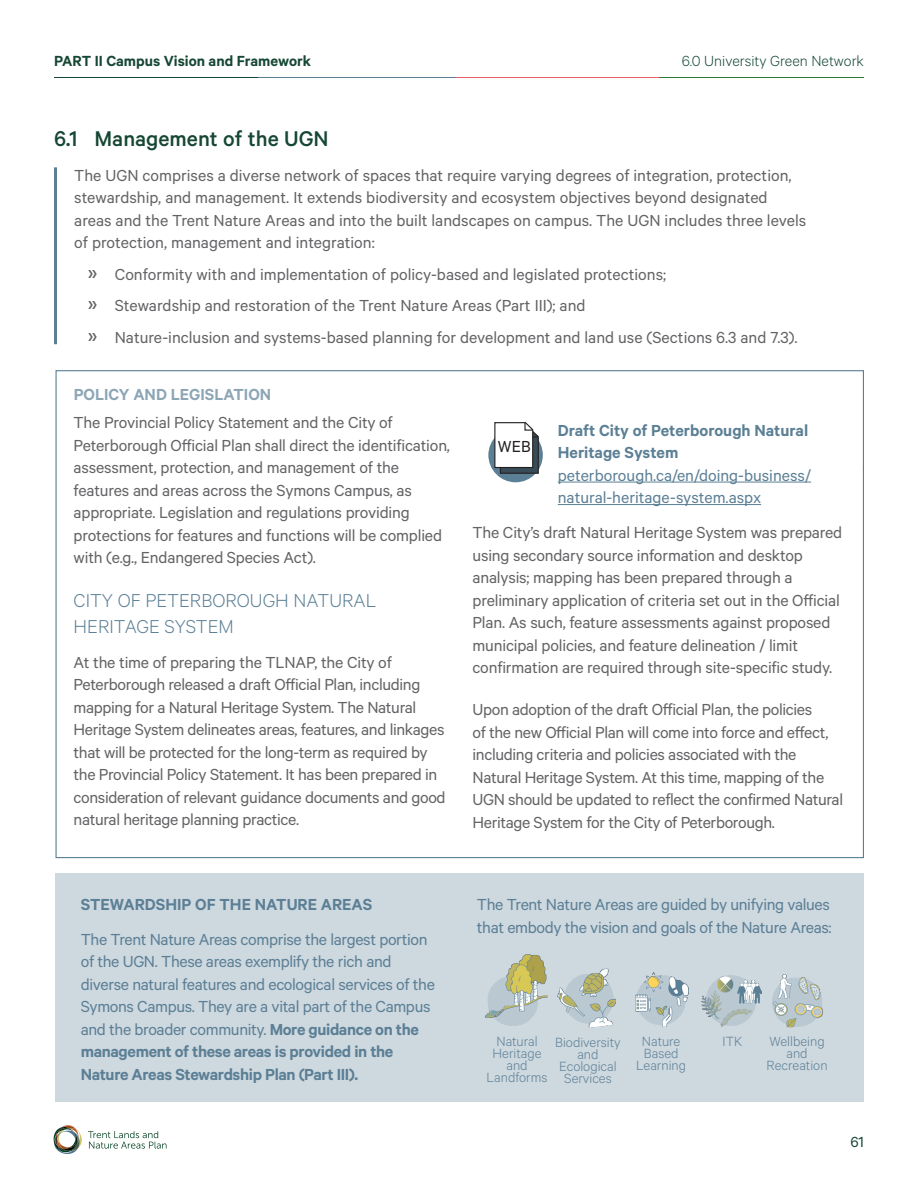
<style>
.page{position:relative;width:918px;height:1188px;background:#fff}
.page>*{position:absolute;margin:0;border:0;box-sizing:border-box;transform-origin:0 0}
.Subheader_-_14_17{font:500 24px "Calibre";color:#154734}
.Subheader_-_14_17-2{font:300 21px/25.5px "Calibre";color:#5b7f95}
.Body_-_12_15{font:18px/22.5px "Calibre";letter-spacing:-.01em;color:#636366}
.Body_-_12_15-2{font:18px/22.5px "Calibre";letter-spacing:-.02em;color:#5b7f95}
.Subheader_2_-_12_14{font:18px/22.5px "Calibre";color:#5b7f95}
.Body_-_12_15-3{font:600 18px "Calibre";color:#5b7f95}
.Body_-_12_15-4{font:18px "Calibre";color:#231f20}
.t1{font:600 16.5px "Calibre";color:#154734}
.t2{font:300 16.5px "Calibre";color:#154734}
.t3{font:16.5px "Calibre";color:#154734}
.Body_-_12_15-5{font:300 15px/12px "Calibre";color:#5b7f95;text-align:center}
.s1{font-size:27px}
.s2{font-weight:600}
</style>
<div class="page">
<svg style="left:88px;top:1131px;width:78px;height:18px"></svg>
<svg style="left:54px;top:1125px;width:28px;height:29px"></svg>
<hr style="left:54px;top:78px;width:205px;height:1px;background:#154734">
<hr style="left:259px;top:78px;width:204px;height:1px;background:#5b7f95">
<hr style="left:456px;top:78px;width:205px;height:1px;background:#ea6368">
<hr style="left:659px;top:78px;width:205px;height:1px;background:#2f793a">
<svg style="left:55px;top:370px;width:809px;height:489px"></svg>
<div style="left:488px;top:428px;width:55px;height:54px;background:#5b7f95;border-radius:50%"></div>
<svg style="left:494px;top:421px;width:45px;height:53px;background:#c5c8ca"></svg>
<hr style="left:558px;top:482px;width:253px;height:1px;background:#5b7f95">
<hr style="left:558px;top:504px;width:203px;height:1px;background:#5b7f95">
<hr style="left:54px;top:167px;width:3px;height:177px;background:#5b7f95">
<div style="left:56px;top:873px;width:808px;height:228px;background:#ced8df"></div>
<img style="left:635px;top:973px;width:54px;height:53px">
<img style="left:701px;top:976px;width:60px;height:50px">
<img style="left:557px;top:969px;width:58px;height:59px">
<img style="left:485px;top:954px;width:62px;height:72px">
<img style="left:773px;top:974px;width:50px;height:54px">
<p class="t1" style="left:54px;top:51px;width:259px">PART II Campus Vision and Framework</p>
<p class="t2" style="left:682px;top:52px;width:184px">6.0 University Green Network</p>
<p class="Subheader_-_14_17" style="left:54px;top:124px;width:276px">6.1 Management of the UGN</p>
<p class="Body_-_12_15" style="left:74px;top:163px;width:734px">The UGN comprises a diverse network of spaces that require varying degrees of integration, protection, stewardship, and management. It extends biodiversity and ecosystem objectives beyond designated areas and the Trent Nature Areas and into the built landscapes on campus. The UGN includes three levels of protection, management and integration:</p>
<p class="Body_-_12_15" style="left:88px;top:262px;width:580px"><span class="s1">»</span> Conformity with and implementation of policy-based and legislated protections;</p>
<p class="Body_-_12_15" style="left:88px;top:294px;width:499px"><span class="s1">»</span> Stewardship and restoration of the Trent Nature Areas (Part III); and</p>
<p class="Body_-_12_15" style="left:88px;top:325px;width:711px"><span class="s1">»</span> Nature-inclusion and systems-based planning for development and land use (Sections 6.3 and 7.3).</p>
<p class="Body_-_12_15-3" style="left:74px;top:384px;width:199px">POLICY AND LEGISLATION</p>
<p class="Body_-_12_15" style="left:74px;top:411px;width:378px">The Provincial Policy Statement and the City of Peterborough Official Plan shall direct the identification, assessment, protection, and management of the features and areas across the Symons Campus, as appropriate. Legislation and regulations providing protections for features and functions will be complied with (e.g., Endangered Species Act).</p>
<p class="Subheader_-_14_17-2" style="left:74px;top:587px;width:304px">CITY OF PETERBOROUGH NATURAL<br>HERITAGE SYSTEM</p>
<p class="Body_-_12_15" style="left:74px;top:650px;width:374px">At the time of preparing the TLNAP, the City of Peterborough released a draft Official Plan, including mapping for a Natural Heritage System. The Natural Heritage System delineates areas, features, and linkages that will be protected for the long-term as required by the Provincial Policy Statement. It has been prepared in consideration of relevant guidance documents and good natural heritage planning practice.</p>
<p class="Body_-_12_15-4" style="left:498px;top:436px;width:34px">WEB</p>
<p class="Subheader_2_-_12_14" style="left:558px;top:418px;width:255px"><span class="s2">Draft City of Peterborough Natural<br>Heritage System </span>peterborough.ca/en/doing-business/ natural-heritage-system.aspx</p>
<p class="Body_-_12_15" style="left:472px;top:521px;width:371px">The City’s draft Natural Heritage System was prepared using secondary source information and desktop analysis; mapping has been prepared through a preliminary application of criteria set out in the Official Plan. As such, feature assessments against proposed municipal policies, and feature delineation / limit confirmation are required through site-specific study.</p>
<p class="Body_-_12_15" style="left:472px;top:698px;width:372px">Upon adoption of the draft Official Plan, the policies<br>of the new Official Plan will come into force and effect, including criteria and policies associated with the Natural Heritage System. At this time, mapping of the UGN should be updated to reflect the confirmed Natural Heritage System for the City of Peterborough.</p>
<p class="Body_-_12_15-3" style="left:81px;top:894px;width:293px">STEWARDSHIP OF THE NATURE AREAS</p>
<p class="Body_-_12_15-2" style="left:81px;top:927px;width:356px">The Trent Nature Areas comprise the largest portion of the UGN. These areas exemplify the rich and diverse natural features and ecological services of the Symons Campus. They are a vital part of the Campus and the broader community. <span class="s2">More guidance on the management of these areas is provided in the Nature Areas Stewardship Plan (Part III).</span></p>
<p class="Body_-_12_15-2" style="left:477px;top:893px;width:356px">The Trent Nature Areas are guided by unifying values that embody the vision and goals of the Nature Areas:</p>
<p class="Body_-_12_15-5" style="left:487px;top:1034px;width:62px">Natural<br>Heritage and<br>Landforms</p>
<p class="Body_-_12_15-5" style="left:555px;top:1036px;width:67px">Biodiversity</p>
<p class="Body_-_12_15-5" style="left:723px;top:1034px;width:21px">ITK</p>
<p class="Body_-_12_15-5" style="left:559px;top:1048px;width:59px">and<br>Ecological<br>Services</p>
<p class="Body_-_12_15-5" style="left:636px;top:1034px;width:51px">Nature<br>Based<br>Learning</p>
<p class="Body_-_12_15-5" style="left:767px;top:1034px;width:62px">Wellbeing and<br>Recreation</p>
<p class="t3" style="left:850px;top:1132px;width:15px">61</p>
</div>
